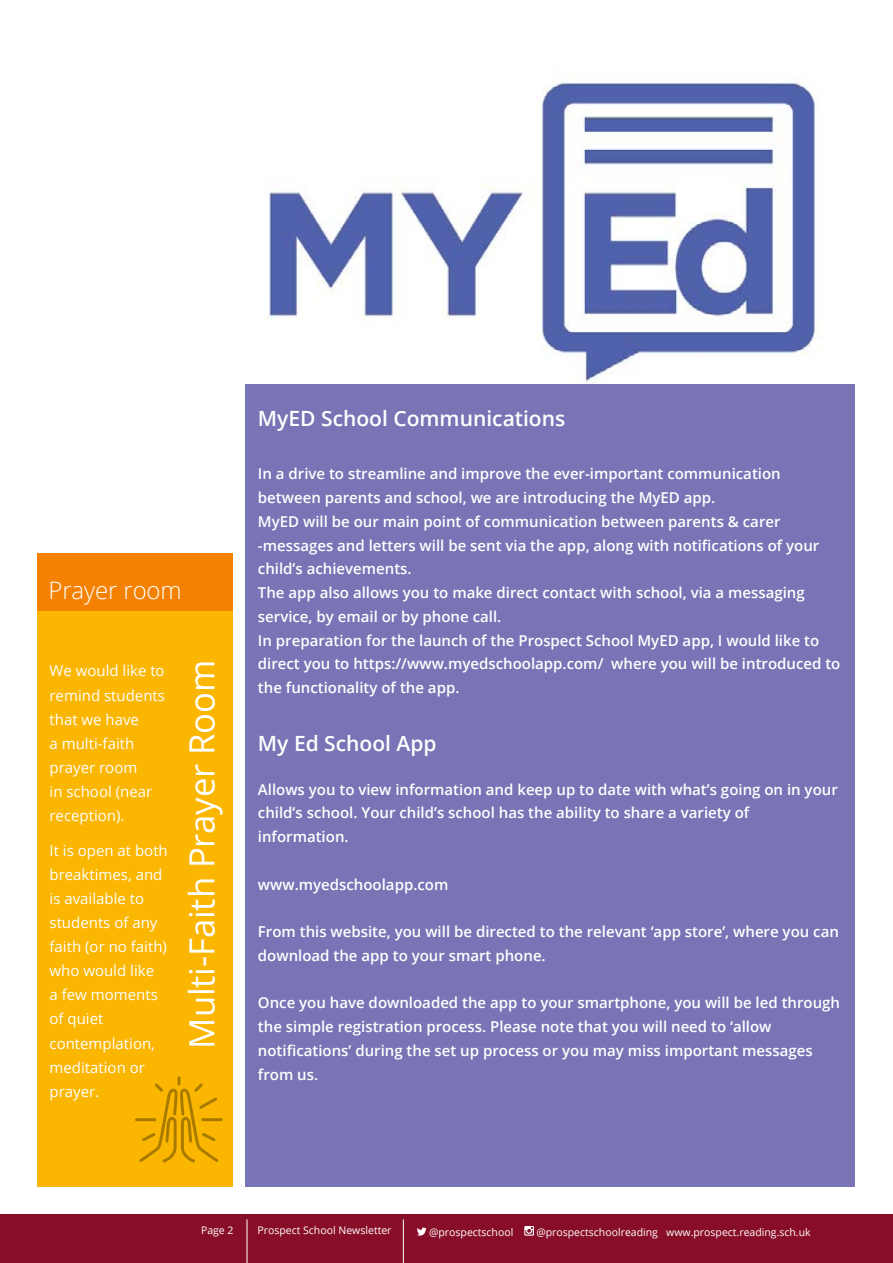
<style>
.page{position:relative;width:893px;height:1263px;background:#fff}
.page>*{position:absolute;margin:0;border:0;box-sizing:border-box;transform-origin:0 0}
.t1{font:34.65px "Open Sans";letter-spacing:-.005em;color:#fff}
.t2{font:300 24px "Open Sans";letter-spacing:-.005em;color:#fff}
.t3{font:600 21px "Open Sans";color:#fff}
.t4{font:600 15px/23.7px "Open Sans";color:#fff}
.t5{font:15px/24.2px "Open Sans";color:#fff}
.t6{font:10.5px "Open Sans";color:#fff}
</style>
<div class="page">
<div style="left:0;top:1214px;width:893px;height:49px;background:#880d28"></div>
<svg style="left:417px;top:1227px;width:10px;height:8px"></svg>
<svg style="left:524px;top:1226px;width:10px;height:9px"></svg>
<hr style="left:247px;top:1219px;width:1px;height:44px;background:#fff">
<hr style="left:403px;top:1219px;width:1px;height:44px;background:#fff">
<img style="left:269px;top:81px;width:552px;height:301px">
<div style="left:245px;top:384px;width:610px;height:802px;background:#7874b5"></div>
<div style="left:37px;top:553px;width:196px;height:633px;background:#fab600"></div>
<div style="left:37px;top:553px;width:196px;height:58px;background:#f58100"></div>
<hr style="left:201px;top:1118px;width:22px;height:3px;background:#acabab">
<hr style="left:135px;top:1118px;width:21px;height:3px;background:#acabab">
<svg style="left:139px;top:1076px;width:79px;height:86px"></svg>
<h2 class="t2" style="left:48px;top:574px;width:135px">Prayer room</h2>
<p class="t5" style="left:50px;top:658px;width:117px">We would like to remind students that we have<br>a multi-faith prayer room<br>in school (near reception).</p>
<p class="t5" style="left:50px;top:838px;width:120px">It is open at both breaktimes, and is available to students of any faith (or no faith) who would like<br>a few moments of quiet contemplation, meditation or prayer.</p>
<h1 class="t1" style="left:178px;top:1048px;width:390px;rotate:-90deg">Multi-Faith Prayer Room</h1>
<h3 class="t3" style="left:258px;top:404px;width:309px">MyED School Communications</h3>
<p class="t4" style="left:258px;top:462px;width:584px">In a drive to streamline and improve the ever-important communication between parents and school, we are introducing the MyED app.<br>MyED will be our main point of communication between parents &amp; carer -messages and letters will be sent via the app, along with notifications of your child’s achievements.<br>The app also allows you to make direct contact with school, via a messaging service, by email or by phone call.<br>In preparation for the launch of the Prospect School MyED app, I would like to direct you to https://www.myedschoolapp.com/ where you will be introduced to the functionality of the app.</p>
<h3 class="t3" style="left:258px;top:729px;width:180px">My Ed School App</h3>
<p class="t4" style="left:258px;top:777px;width:581px">Allows you to view information and keep up to date with what’s going on in your child’s school. Your child’s school has the ability to share a variety of information.</p>
<p class="t4" style="left:258px;top:872px;width:192px">www.myedschoolapp.com</p>
<p class="t4" style="left:258px;top:919px;width:582px">From this website, you will be directed to the relevant ‘app store’, where you can download the app to your smart phone.</p>
<p class="t4" style="left:258px;top:991px;width:584px">Once you have downloaded the app to your smartphone, you will be led through the simple registration process. Please note that you will need to ‘allow notifications’ during the set up process or you may miss important messages from us.</p>
<p class="t6" style="left:201px;top:1223px;width:34px">Page 2</p>
<p class="t6" style="left:257px;top:1223px;width:136px">Prospect School Newsletter</p>
<p class="t6" style="left:429px;top:1224px;width:86px">@prospectschool</p>
<p class="t6" style="left:536px;top:1224px;width:276px">@prospectschoolreading www.prospect.reading.sch.uk</p>
</div>
